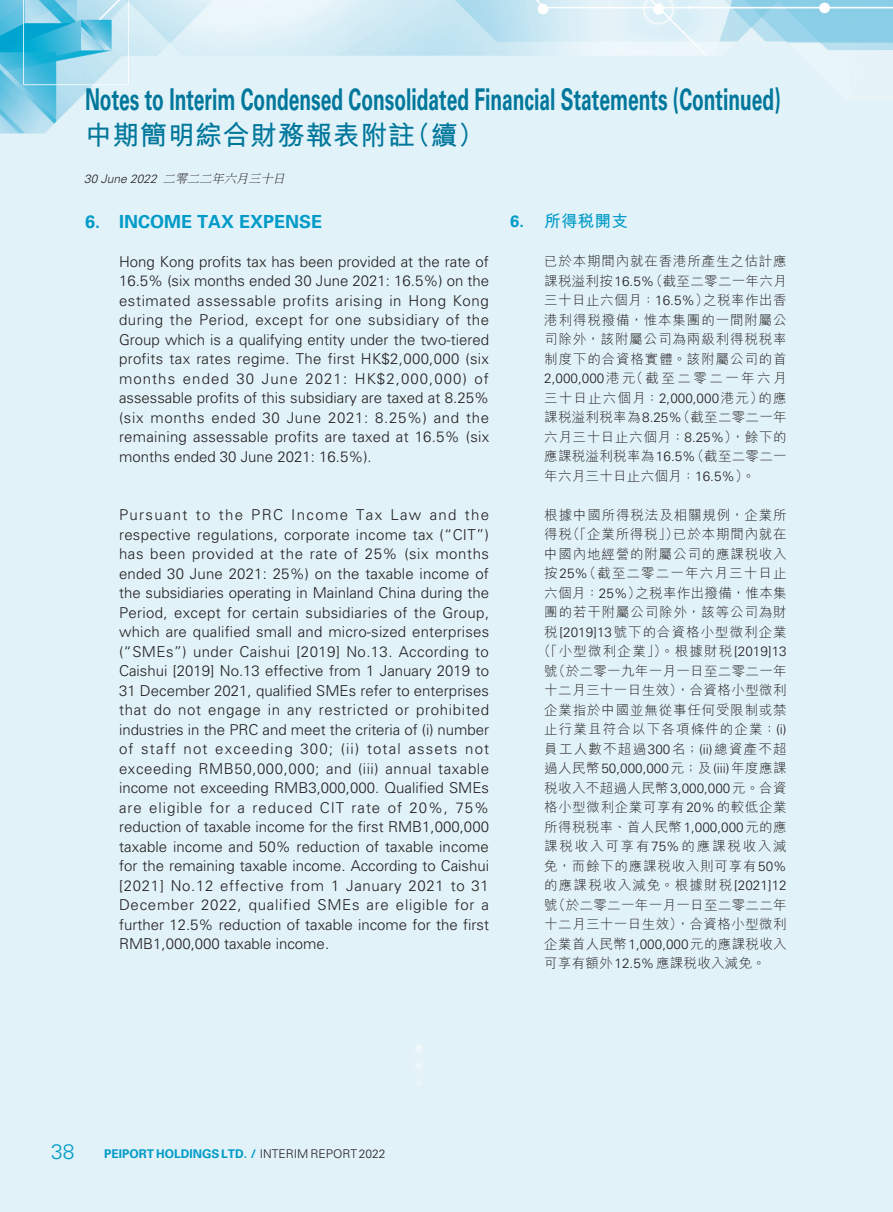
<style>
.page{position:relative;width:893px;height:1212px;background:#e1f2f8}
.page>*{position:absolute;margin:0;border:0;box-sizing:border-box;transform-origin:0 0}
.t1{font:700 30px "Univers LT Std";color:#00779b;scale:.64 1}
.t2{font:700 27px "M Hei HK";letter-spacing:.02em;color:#00779b}
.t3{font:300 21px "Univers LT Std";color:#009bc8}
._01_H1_E{font:700 18px "Univers LT Std";color:#009bc8}
._001_H1_C{font:700 16.5px "M Hei HK";letter-spacing:.02em;color:#009bc8}
._00_txt_E{font:300 15px/19.5px "Univers LT Std";color:#231f20;text-align:justify}
._000_txt_C{font:300 13.5px/19.5px "M Hei HK";letter-spacing:.055em;color:#231f20;text-align:justify}
._000_txt_C-2{font:300 13.5px "M Hei HK";letter-spacing:.025em;color:#231f20}
._000_txt_C-3{font:300 13.5px "M Hei HK";letter-spacing:.085em;color:#231f20}
._000_txt_C-4{font:300 13.5px "M Hei HK";letter-spacing:.09em;color:#231f20}
._000_txt_C-5{font:300 13.5px "M Hei HK";letter-spacing:.03em;color:#231f20}
._000_txt_C-6{font:300 13.5px "Univers LT Std";color:#231f20}
._000_txt_C-7{font:300 13.5px "M Hei HK";letter-spacing:.075em;color:#231f20}
._000_txt_C-8{font:300 13.5px "M Hei HK";letter-spacing:.02em;color:#231f20}
._000_txt_C-9{font:300 13.5px "M Hei HK";letter-spacing:.135em;color:#231f20}
.t4{font:700 12px "Univers LT Std";color:#009bc8}
.t5{font:italic 300 12px "Univers LT Std";color:#231f20}
.s1{font-family:"Adobe Ming Std"}
.s2{font-family:"Univers LT Std"}
.s3{font-family:"M Hei HK"}
.s4{font-weight:300;color:#231f20}
</style>
<div class="page">
<h1 class="t1" style="left:85px;top:82px;width:1088px">Notes to Interim Condensed Consolidated Financial Statements (Continued)</h1>
<h2 class="t2" style="left:85px;top:116px;width:401px">中期簡明綜合財務報表附註（續）</h2>
<p class="t5" style="left:84px;top:171px;width:205px">30 June 2022 <span class="s1">二零二二年六月三十日</span></p>
<p class="_01_H1_E" style="left:85px;top:211px;width:239px">6. INCOME TAX EXPENSE</p>
<p class="_00_txt_E" style="left:119px;top:251px;width:372px">Hong Kong profits tax has been provided at the rate of 16.5% (six months ended 30 June 2021: 16.5%) on the estimated assessable profits arising in Hong Kong during the Period, except for one subsidiary of the Group which is a qualifying entity under the two-tiered profits tax rates regime. The first HK$2,000,000 (six months ended 30 June 2021: HK$2,000,000) of assessable profits of this subsidiary are taxed at 8.25% (six months ended 30 June 2021: 8.25%) and the remaining assessable profits are taxed at 16.5% (six months ended 30 June 2021: 16.5%).</p>
<p class="_00_txt_E" style="left:119px;top:505px;width:372px">Pursuant to the PRC Income Tax Law and the respective regulations, corporate income tax (“CIT”) has been provided at the rate of 25% (six months ended 30 June 2021: 25%) on the taxable income of the subsidiaries operating in Mainland China during the Period, except for certain subsidiaries of the Group, which are qualified small and micro-sized enterprises (“SMEs”) under Caishui [2019] No.13. According to Caishui [2019] No.13 effective from 1 January 2019 to 31 December 2021, qualified SMEs refer to enterprises that do not engage in any restricted or prohibited industries in the PRC and meet the criteria of (i) number of staff not exceeding 300; (ii) total assets not exceeding RMB50,000,000; and (iii) annual taxable income not exceeding RMB3,000,000. Qualified SMEs are eligible for a reduced CIT rate of 20%, 75% reduction of taxable income for the first RMB1,000,000 taxable income and 50% reduction of taxable income for the remaining taxable income. According to Caishui [2021] No.12 effective from 1 January 2021 to 31<br>December 2022, qualified SMEs are eligible for a further 12.5% reduction of taxable income for the first RMB1,000,000 taxable income.</p>
<p class="_001_H1_C" style="left:510px;top:209px;width:119px"><span class="s2">6.</span> 所得稅開支</p>
<p class="_000_txt_C" style="left:544px;top:251px;width:244px">已於本期間內就在香港所產生之估計應課稅溢利按<span class="s2">16.5%</span>（截至二零二一年六月三十日止六個月：<span class="s2">16.5%</span>）之稅率作出香港利得稅撥備，惟本集團的一間附屬公司除外，該附屬公司為兩級利得稅稅率制度下的合資格實體。該附屬公司的首<span class="s2">2,000,000</span>港元（截至二零二一年六月三十日止六個月：<span class="s2">2,000,000</span>港元）的應課稅溢利稅率為<span class="s2">8.25%</span>（截至二零二一年六月三十日止六個月：<span class="s2">8.25%</span>），餘下的應課稅溢利稅率為<span class="s2">16.5%</span>（截至二零二一年六月三十日止六個月：<span class="s2">16.5%</span>）。</p>
<p class="_000_txt_C" style="left:544px;top:505px;width:244px">根據中國所得稅法及相關規例，企業所</p>
<p class="_000_txt_C" style="left:544px;top:524px;width:244px">得稅（「企業所得稅」）已於本期間內就在</p>
<p class="_000_txt_C" style="left:544px;top:544px;width:244px">中國內地經營的附屬公司的應課稅收入</p>
<p class="_000_txt_C-3" style="left:544px;top:566px;width:244px">按<span class="s2">25%</span>（截至二零二一年六月三十日止</p>
<p class="_000_txt_C-2" style="left:544px;top:586px;width:244px">六個月：<span class="s2">25%</span>）之稅率作出撥備，惟本集</p>
<p class="_000_txt_C" style="left:544px;top:602px;width:244px">團的若干附屬公司除外，該等公司為財</p>
<p class="_000_txt_C-7" style="left:544px;top:625px;width:244px">稅<span class="s2">[2019]13</span>號下的合資格小型微利企業</p>
<p class="_000_txt_C-4" style="left:537px;top:644px;width:251px">（「小型微利企業」）。根據財稅<span class="s2">[2019]13</span></p>
<p class="_000_txt_C-2" style="left:544px;top:664px;width:244px">號（於二零一九年一月一日至二零二一年</p>
<p class="_000_txt_C-5" style="left:544px;top:683px;width:244px">十二月三十一日生效），合資格小型微利</p>
<p class="_000_txt_C" style="left:544px;top:700px;width:244px">企業指於中國並無從事任何受限制或禁</p>
<p class="_000_txt_C-3" style="left:544px;top:722px;width:244px">止行業且符合以下各項條件的企業：<span class="s2">(i)</span></p>
<p class="_000_txt_C-4" style="left:544px;top:742px;width:244px">員工人數不超過<span class="s2">300</span>名；<span class="s2">(ii)</span>總資產不超</p>
<p class="_000_txt_C-6" style="left:544px;top:760px;width:244px"><span class="s3">過人民幣</span>50,000,000<span class="s3">元；及</span>(iii)<span class="s3">年度應課</span></p>
<p class="_000_txt_C-2" style="left:544px;top:781px;width:244px">稅收入不超過人民幣<span class="s2">3,000,000</span>元。合資</p>
<p class="_000_txt_C" style="left:544px;top:797px;width:244px">格小型微利企業可享有<span class="s2">20%</span>的較低企業</p>
<p class="_000_txt_C-2" style="left:544px;top:820px;width:244px">所得稅稅率、首人民幣<span class="s2">1,000,000</span>元的應</p>
<p class="_000_txt_C-9" style="left:544px;top:839px;width:244px">課稅收入可享有<span class="s2">75%</span>的應課稅收入減</p>
<p class="_000_txt_C" style="left:544px;top:856px;width:244px">免，而餘下的應課稅收入則可享有<span class="s2">50%</span></p>
<p class="_000_txt_C-3" style="left:544px;top:878px;width:244px">的應課稅收入減免。根據財稅<span class="s2">[2021]12</span></p>
<p class="_000_txt_C-2" style="left:544px;top:898px;width:244px">號（於二零二一年一月一日至二零二二年</p>
<p class="_000_txt_C-5" style="left:544px;top:917px;width:244px">十二月三十一日生效），合資格小型微利</p>
<p class="_000_txt_C-2" style="left:544px;top:937px;width:244px">企業首人民幣<span class="s2">1,000,000</span>元的應課稅收入</p>
<p class="_000_txt_C-8" style="left:544px;top:956px;width:223px">可享有額外<span class="s2">12.5%</span>應課稅收入減免。</p>
<h3 class="t3" style="left:51px;top:1138px;width:25px">38</h3>
<p class="t4" style="left:104px;top:1147px;width:283px">PEIPORT HOLDINGS LTD. / <span class="s4">INTERIM REPORT 2022</span></p>
</div>
